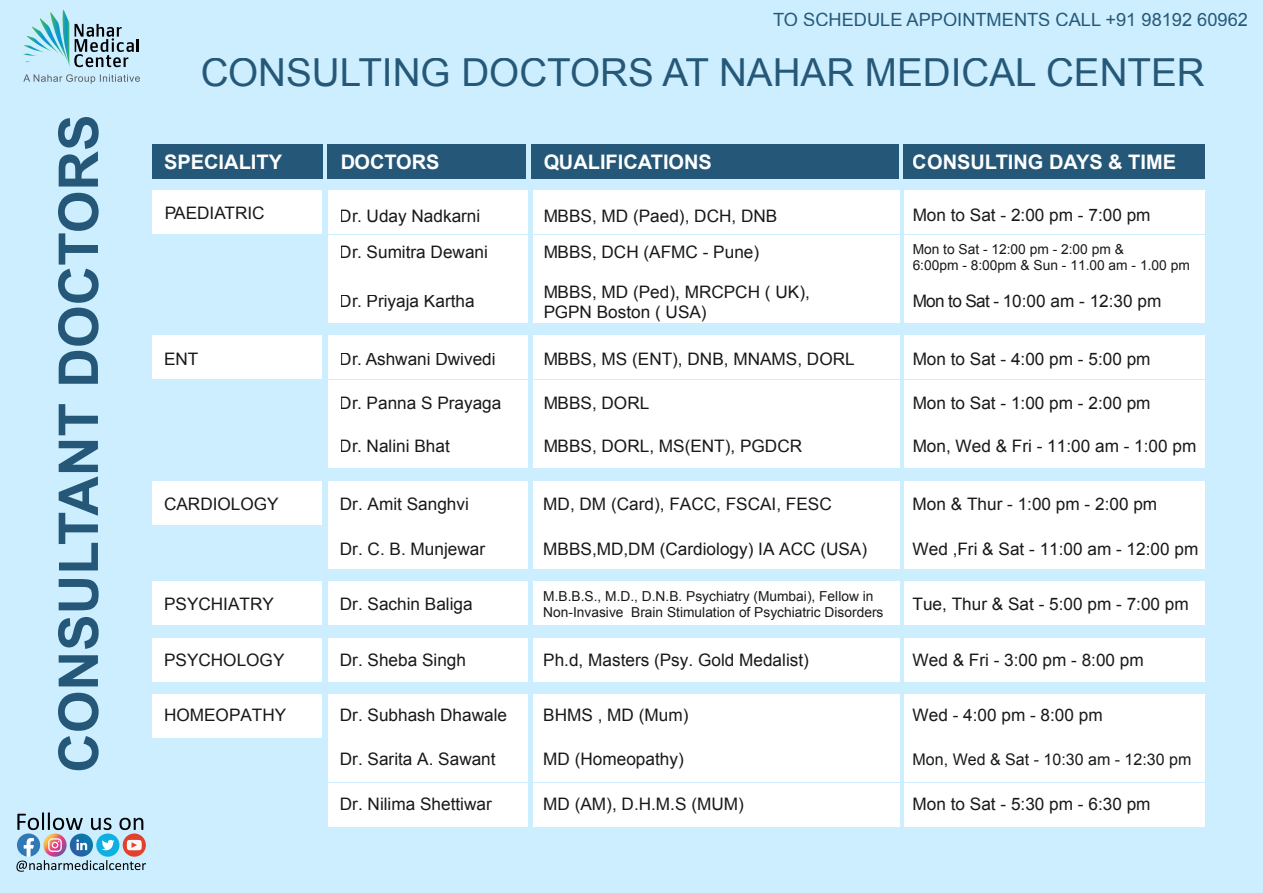
<style>
.page{position:relative;width:1263px;height:893px;background:#cef}
.page>*{position:absolute;margin:0;border:0;box-sizing:border-box;transform-origin:0 0}
.t1{font:700 54.9px "Arial";color:#083e60}
.t2{font:38.7px "Arial";color:#083e60}
.t3{font:700 19.95px "Arial";color:#fff}
.t4{font:18.3px "Arial";color:#083e60}
.t5{font:17.25px/36px "Arial";color:#1a1918}
.t6{font:16.05px "Arial";color:#1a1918}
.t7{font:13.8px/16.5px "Arial";color:#1a1918}
</style>
<div class="page">
<div style="left:152px;top:144px;width:170px;height:34px;background:#255878"></div>
<div style="left:328px;top:144px;width:198px;height:34px;background:#255878"></div>
<div style="left:531px;top:144px;width:368px;height:34px;background:#255878"></div>
<div style="left:904px;top:144px;width:301px;height:34px;background:#255878"></div>
<svg style="left:74px;top:24px;width:65px;height:43px"></svg>
<img style="left:62px;top:10px;width:7px;height:55px">
<img style="left:50px;top:12px;width:18px;height:51px">
<img style="left:40px;top:18px;width:25px;height:39px">
<img style="left:32px;top:27px;width:27px;height:27px">
<img style="left:26px;top:36px;width:26px;height:16px">
<img style="left:24px;top:45px;width:21px;height:8px">
<svg style="left:23px;top:54px;width:14px;height:8px"></svg>
<svg style="left:23px;top:74px;width:117px;height:10px"></svg>
<svg style="left:16px;top:812px;width:130px;height:60px"></svg>
<div style="left:152px;top:694px;width:170px;height:44px;background:#fff"></div>
<div style="left:329px;top:694px;width:199px;height:44px;background:#fff"></div>
<div style="left:533px;top:694px;width:367px;height:44px;background:#fff"></div>
<div style="left:904px;top:694px;width:301px;height:44px;background:#fff"></div>
<div style="left:329px;top:739px;width:199px;height:43px;background:#fff"></div>
<div style="left:533px;top:739px;width:367px;height:43px;background:#fff"></div>
<div style="left:904px;top:739px;width:301px;height:43px;background:#fff"></div>
<div style="left:329px;top:783px;width:199px;height:43px;background:#fff"></div>
<div style="left:533px;top:783px;width:367px;height:43px;background:#fff"></div>
<div style="left:904px;top:783px;width:301px;height:43px;background:#fff"></div>
<div style="left:152px;top:191px;width:170px;height:43px;background:#fff"></div>
<div style="left:329px;top:191px;width:199px;height:43px;background:#fff"></div>
<div style="left:329px;top:235px;width:199px;height:43px;background:#fff"></div>
<div style="left:533px;top:191px;width:367px;height:43px;background:#fff"></div>
<div style="left:533px;top:235px;width:367px;height:43px;background:#fff"></div>
<div style="left:904px;top:191px;width:301px;height:43px;background:#fff"></div>
<div style="left:904px;top:235px;width:301px;height:43px;background:#fff"></div>
<div style="left:329px;top:279px;width:199px;height:44px;background:#fff"></div>
<div style="left:533px;top:279px;width:367px;height:44px;background:#fff"></div>
<div style="left:904px;top:279px;width:301px;height:44px;background:#fff"></div>
<div style="left:152px;top:336px;width:170px;height:43px;background:#fff"></div>
<div style="left:329px;top:336px;width:199px;height:43px;background:#fff"></div>
<div style="left:533px;top:336px;width:367px;height:43px;background:#fff"></div>
<div style="left:904px;top:336px;width:301px;height:43px;background:#fff"></div>
<div style="left:329px;top:380px;width:199px;height:43px;background:#fff"></div>
<div style="left:533px;top:380px;width:367px;height:43px;background:#fff"></div>
<div style="left:904px;top:380px;width:301px;height:43px;background:#fff"></div>
<div style="left:329px;top:424px;width:199px;height:44px;background:#fff"></div>
<div style="left:533px;top:424px;width:367px;height:44px;background:#fff"></div>
<div style="left:904px;top:424px;width:301px;height:44px;background:#fff"></div>
<div style="left:152px;top:481px;width:170px;height:43px;background:#fff"></div>
<div style="left:329px;top:481px;width:199px;height:43px;background:#fff"></div>
<div style="left:533px;top:481px;width:367px;height:43px;background:#fff"></div>
<div style="left:904px;top:481px;width:301px;height:43px;background:#fff"></div>
<div style="left:329px;top:525px;width:199px;height:44px;background:#fff"></div>
<div style="left:533px;top:525px;width:367px;height:44px;background:#fff"></div>
<div style="left:904px;top:525px;width:301px;height:44px;background:#fff"></div>
<div style="left:152px;top:582px;width:170px;height:43px;background:#fff"></div>
<div style="left:329px;top:582px;width:199px;height:43px;background:#fff"></div>
<div style="left:533px;top:582px;width:367px;height:43px;background:#fff"></div>
<div style="left:904px;top:582px;width:301px;height:43px;background:#fff"></div>
<div style="left:152px;top:638px;width:170px;height:43px;background:#fff"></div>
<div style="left:329px;top:638px;width:199px;height:43px;background:#fff"></div>
<div style="left:533px;top:638px;width:367px;height:43px;background:#fff"></div>
<div style="left:904px;top:638px;width:301px;height:43px;background:#fff"></div>
<h1 class="t1" style="left:42px;top:773px;width:660px;rotate:-90deg">CONSULTANT DOCTORS</h1>
<p class="t4" style="left:773px;top:7px;width:476px">TO SCHEDULE APPOINTMENTS CALL +91 98192 60962</p>
<h2 class="t2" style="left:200px;top:47px;width:1006px">CONSULTING DOCTORS AT NAHAR MEDICAL CENTER</h2>
<p class="t3" style="left:164px;top:149px;width:119px">SPECIALITY</p>
<p class="t3" style="left:340px;top:149px;width:101px">DOCTORS</p>
<p class="t3" style="left:543px;top:149px;width:170px">QUALIFICATIONS</p>
<p class="t3" style="left:913px;top:149px;width:265px">CONSULTING DAYS &amp; TIME</p>
<p class="t5" style="left:164px;top:195px;width:102px">PAEDIATRIC</p>
<p class="t5" style="left:340px;top:198px;width:150px">Dr. Uday Nadkarni<br>Dr. Sumitra Dewani</p>
<p class="t5" style="left:543px;top:198px;width:236px">MBBS, MD (Paed), DCH, DNB<br>MBBS, DCH (AFMC - Pune)</p>
<p class="t5" style="left:912px;top:197px;width:239px">Mon to Sat - 2:00 pm - 7:00 pm</p>
<p class="t7" style="left:912px;top:241px;width:279px">Mon to Sat - 12:00 pm - 2:00 pm &amp;<br>6:00pm - 8:00pm &amp; Sun - 11.00 am - 1.00 pm</p>
<p class="t5" style="left:164px;top:341px;width:36px">ENT</p>
<p class="t5" style="left:340px;top:283px;width:136px">Dr. Priyaja Kartha</p>
<p class="t5" style="left:543px;top:281px;width:268px;line-height:20.7px">MBBS, MD (Ped), MRCPCH ( UK),<br>PGPN Boston ( USA)</p>
<p class="t5" style="left:912px;top:283px;width:250px">Mon to Sat - 10:00 am - 12:30 pm</p>
<p class="t5" style="left:340px;top:341px;width:157px">Dr. Ashwani Dwivedi</p>
<p class="t5" style="left:340px;top:386px;width:163px">Dr. Panna S Prayaga</p>
<p class="t5" style="left:543px;top:341px;width:313px">MBBS, MS (ENT), DNB, MNAMS, DORL</p>
<p class="t5" style="left:543px;top:386px;width:108px">MBBS, DORL</p>
<p class="t5" style="left:912px;top:341px;width:239px">Mon to Sat - 4:00 pm - 5:00 pm</p>
<p class="t5" style="left:912px;top:386px;width:239px">Mon to Sat - 1:00 pm - 2:00 pm</p>
<p class="t5" style="left:340px;top:428px;width:111px">Dr. Nalini Bhat</p>
<p class="t5" style="left:543px;top:428px;width:260px">MBBS, DORL, MS(ENT), PGDCR</p>
<p class="t5" style="left:912px;top:428px;width:285px">Mon, Wed &amp; Fri - 11:00 am - 1:00 pm</p>
<p class="t5" style="left:164px;top:486px;width:116px">CARDIOLOGY</p>
<p class="t5" style="left:340px;top:486px;width:130px">Dr. Amit Sanghvi</p>
<p class="t5" style="left:340px;top:531px;width:147px">Dr. C. B. Munjewar</p>
<p class="t5" style="left:543px;top:486px;width:290px">MD, DM (Card), FACC, FSCAI, FESC</p>
<p class="t5" style="left:543px;top:531px;width:325px">MBBS,MD,DM (Cardiology) IA ACC (USA)</p>
<p class="t5" style="left:912px;top:486px;width:246px">Mon &amp; Thur - 1:00 pm - 2:00 pm</p>
<p class="t5" style="left:912px;top:531px;width:287px">Wed ,Fri &amp; Sat - 11:00 am - 12:00 pm</p>
<p class="t5" style="left:164px;top:586px;width:111px">PSYCHIATRY</p>
<p class="t5" style="left:340px;top:586px;width:134px">Dr. Sachin Baliga</p>
<p class="t7" style="left:543px;top:588px;width:342px">M.B.B.S., M.D., D.N.B. Psychiatry (Mumbai), Fellow in<br>Non-Invasive Brain Stimulation of Psychiatric Disorders</p>
<p class="t5" style="left:912px;top:586px;width:278px">Tue, Thur &amp; Sat - 5:00 pm - 7:00 pm</p>
<p class="t5" style="left:164px;top:642px;width:122px">PSYCHOLOGY</p>
<p class="t5" style="left:340px;top:642px;width:128px">Dr. Sheba Singh</p>
<p class="t5" style="left:543px;top:642px;width:267px">Ph.d, Masters (Psy. Gold Medalist)</p>
<p class="t5" style="left:912px;top:642px;width:233px">Wed &amp; Fri - 3:00 pm - 8:00 pm</p>
<p class="t5" style="left:164px;top:697px;width:124px">HOMEOPATHY</p>
<p class="t5" style="left:340px;top:697px;width:169px">Dr. Subhash Dhawale</p>
<p class="t5" style="left:543px;top:697px;width:147px">BHMS , MD (Mum)</p>
<p class="t5" style="left:912px;top:697px;width:192px">Wed - 4:00 pm - 8:00 pm</p>
<p class="t5" style="left:340px;top:741px;width:157px">Dr. Sarita A. Sawant</p>
<p class="t5" style="left:543px;top:741px;width:142px">MD (Homeopathy)</p>
<p class="t6" style="left:912px;top:749px;width:280px">Mon, Wed &amp; Sat - 10:30 am - 12:30 pm</p>
<p class="t5" style="left:340px;top:786px;width:153px">Dr. Nilima Shettiwar</p>
<p class="t5" style="left:543px;top:786px;width:202px">MD (AM), D.H.M.S (MUM)</p>
<p class="t5" style="left:912px;top:786px;width:239px">Mon to Sat - 5:30 pm - 6:30 pm</p>
</div>
